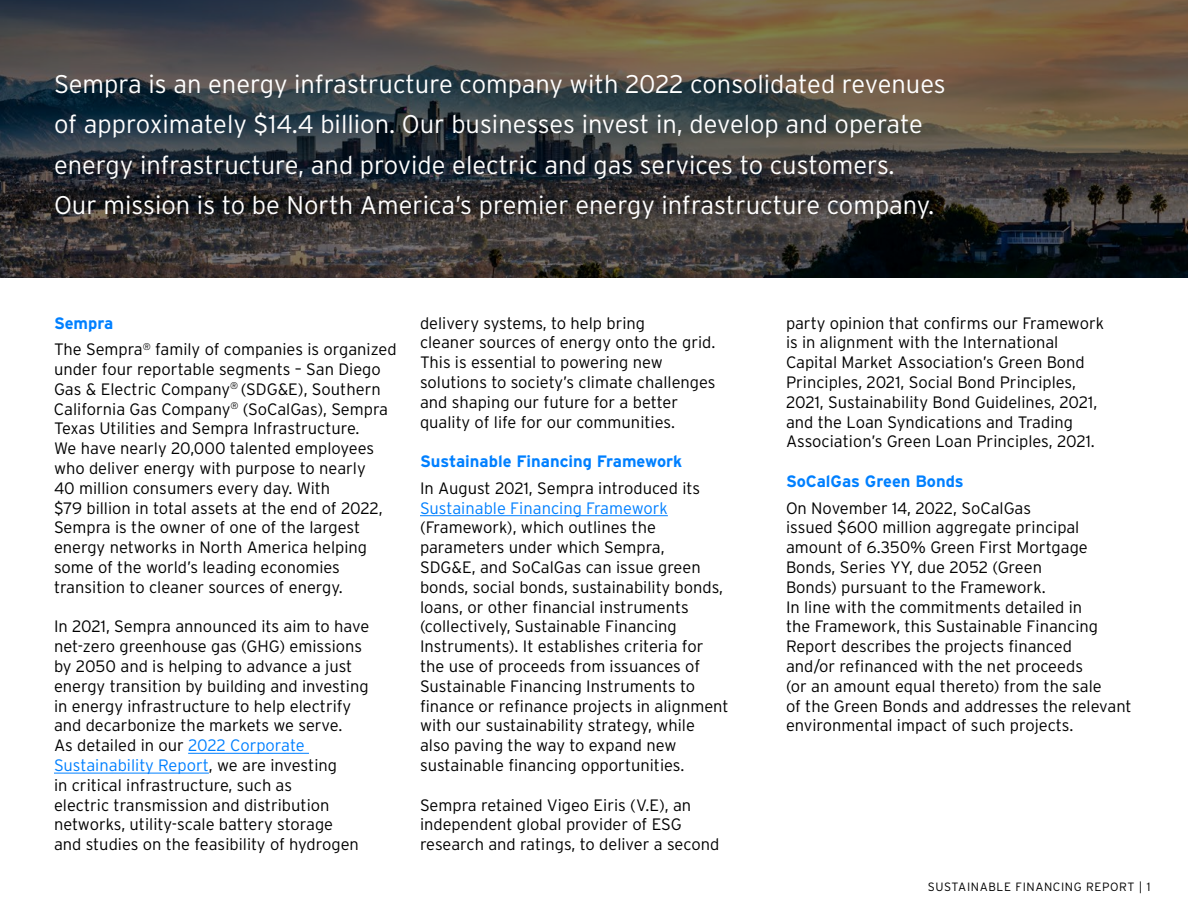
<style>
.page{position:relative;width:1188px;height:918px;background:#fff}
.page>*{position:absolute;margin:0;border:0;box-sizing:border-box;transform-origin:0 0}
.t1{font:300 25.5px/40.5px "Interstate";color:#fff}
.t2{font:300 16.5px/19.8px "Interstate";color:#000}
.t3{font:700 16.5px "Interstate";color:#0080ff}
.t4{font:300 16.5px "Interstate";color:#0080ff}
.t5{font:300 12px "Interstate";letter-spacing:.05em;color:#000}
.s1{font-weight:700;color:#0080ff}
.s2{color:#0080ff}
</style>
<div class="page">
<svg style="left:0;top:0;width:1188px;height:278px;background:#433f3b"></svg>
<hr style="left:188px;top:753px;width:121px;height:1px;background:#0080ff">
<hr style="left:54px;top:773px;width:155px;height:1px;background:#0080ff">
<hr style="left:420px;top:515px;width:248px;height:1px;background:#0080ff">
<p class="t1" style="left:54px;top:63px;width:893px">Sempra is an energy infrastructure company with 2022 consolidated revenues of approximately $14.4 billion. Our businesses invest in, develop and operate energy infrastructure, and provide electric and gas services to customers.<br>Our mission is to be North America’s premier energy infrastructure company.</p>
<p class="t2" style="left:54px;top:309px;width:344px;line-height:26.5px"><span class="s1">Sempra<br></span>The Sempra<sup>®</sup> family of companies is organized</p>
<p class="t2" style="left:54px;top:359px;width:336px">under four reportable segments – San Diego Gas &amp; Electric Company<sup>®</sup> (SDG&amp;E), Southern California Gas Company<sup>®</sup> (SoCalGas), Sempra Texas Utilities and Sempra Infrastructure.<br>We have nearly 20,000 talented employees who deliver energy with purpose to nearly 40 million consumers every day. With<br>$79 billion in total assets at the end of 2022, Sempra is the owner of one of the largest energy networks in North America helping some of the world’s leading economies transition to cleaner sources of energy.</p>
<p class="t2" style="left:54px;top:616px;width:317px">In 2021, Sempra announced its aim to have net-zero greenhouse gas (GHG) emissions by 2050 and is helping to advance a just energy transition by building and investing in energy infrastructure to help electrify and decarbonize the markets we serve.<br>As detailed in our <span class="s2">2022 Corporate Sustainability Report</span>, we are investing<br>in critical infrastructure, such as<br>electric transmission and distribution networks, utility-scale battery storage<br>and studies on the feasibility of hydrogen</p>
<p class="t2" style="left:420px;top:313px;width:297px">delivery systems, to help bring<br>cleaner sources of energy onto the grid.<br>This is essential to powering new solutions to society’s climate challenges and shaping our future for a better quality of life for our communities.</p>
<p class="t3" style="left:420px;top:452px;width:264px">Sustainable Financing Framework</p>
<p class="t2" style="left:420px;top:478px;width:282px">In August 2021, Sempra introduced its</p>
<p class="t4" style="left:420px;top:498px;width:249px">Sustainable Financing Framework</p>
<p class="t2" style="left:420px;top:517px;width:310px">(Framework), which outlines the parameters under which Sempra,<br>SDG&amp;E, and SoCalGas can issue green bonds, social bonds, sustainability bonds, loans, or other financial instruments (collectively, Sustainable Financing Instruments). It establishes criteria for the use of proceeds from issuances of Sustainable Financing Instruments to finance or refinance projects in alignment with our sustainability strategy, while also paving the way to expand new sustainable financing opportunities.</p>
<p class="t2" style="left:420px;top:795px;width:301px">Sempra retained Vigeo Eiris (V.E), an independent global provider of ESG research and ratings, to deliver a second</p>
<p class="t2" style="left:786px;top:313px;width:320px">party opinion that confirms our Framework is in alignment with the International Capital Market Association’s Green Bond Principles, 2021, Social Bond Principles, 2021, Sustainability Bond Guidelines, 2021, and the Loan Syndications and Trading Association’s Green Loan Principles, 2021.</p>
<p class="t3" style="left:786px;top:472px;width:179px">SoCalGas Green Bonds</p>
<p class="t2" style="left:786px;top:498px;width:347px">On November 14, 2022, SoCalGas<br>issued $600 million aggregate principal amount of 6.350% Green First Mortgage Bonds, Series YY, due 2052 (Green<br>Bonds) pursuant to the Framework.<br>In line with the commitments detailed in<br>the Framework, this Sustainable Financing Report describes the projects financed<br>and/or refinanced with the net proceeds<br>(or an amount equal thereto) from the sale<br>of the Green Bonds and addresses the relevant environmental impact of such projects.</p>
<p class="t5" style="left:928px;top:880px;width:224px">SUSTAINABLE FINANCING REPORT | 1</p>
</div>
